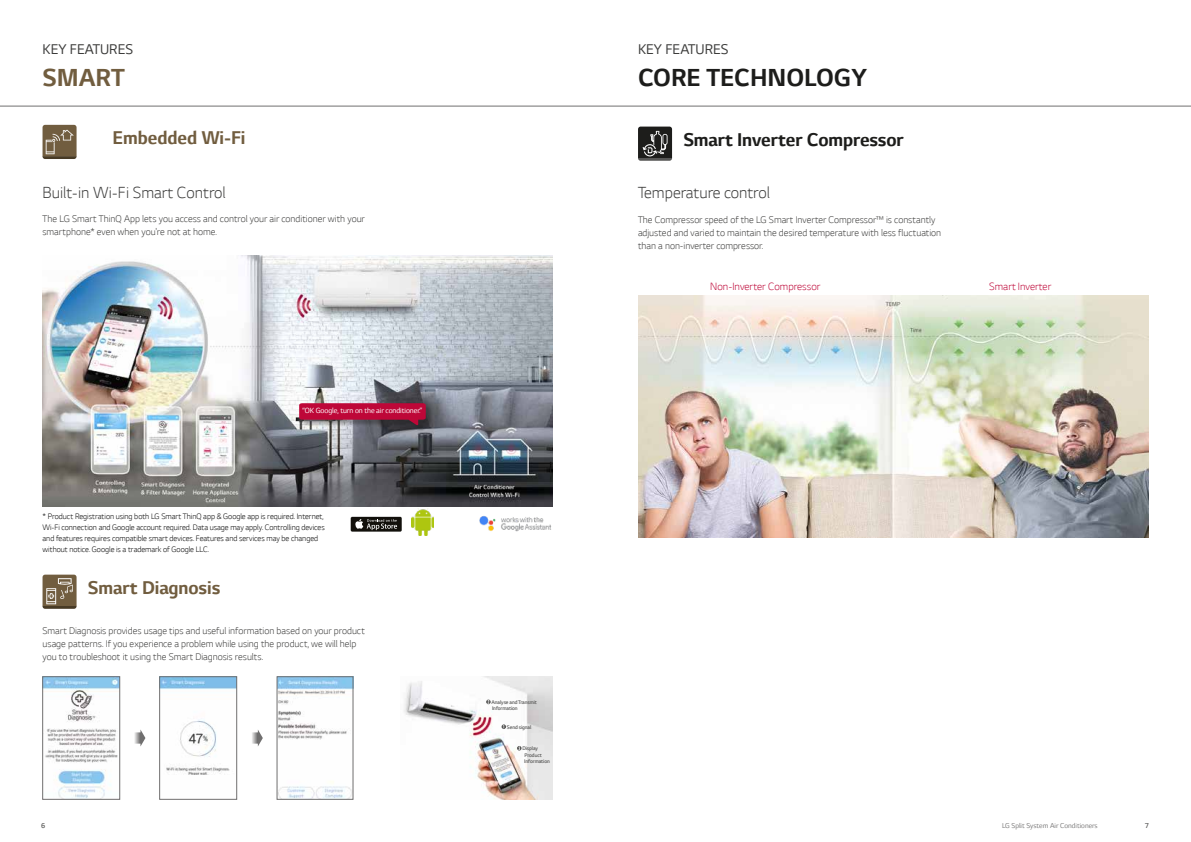
<style>
.page{position:relative;width:1191px;height:842px;background:#fff}
.page>*{position:absolute;margin:0;border:0;box-sizing:border-box;transform-origin:0 0}
.t1{font:700 28px "LG Smart";color:#1d1d1b}
.t2{font:700 28px "LG Smart";color:#715d3f}
.t3{font:700 21px "LG Smart";letter-spacing:-.005em;color:#715d3f}
.t4{font:700 21px "LG Smart";letter-spacing:-.005em;color:#1d1d1b}
.t5{font:300 18.3px "LG Smart";color:#3c3c3b}
.t6{font:16px "LG Smart";color:#3c3c3b}
.t7{font:300 12px "LG Smart";color:#be0738}
.t8{font:300 11px/13px "LG Smart";color:#3c3c3b}
.t9{font:300 9px/10.8px "LG Smart";letter-spacing:-.005em;color:#000}
.t10{font:8.5px "LG Smart";letter-spacing:-.01em;color:#fff}
.t11{font:8px "LG Smart";color:#7c7b7b}
.t12{font:300 8px "LG Smart";color:#575756}
.t13{font:300 6px/6px "LG Smart";letter-spacing:-.01em;color:#575756}
</style>
<div class="page">
<svg style="left:43px;top:125px;width:34px;height:34px"></svg>
<svg style="left:43px;top:575px;width:34px;height:34px"></svg>
<img style="left:45px;top:678px;width:73px;height:119px">
<div style="left:43px;top:676px;width:77px;height:123px;border:1px solid #706f6f"></div>
<img style="left:161px;top:678px;width:74px;height:97px">
<div style="left:159px;top:676px;width:78px;height:123px;border:1px solid #706f6f"></div>
<img style="left:279px;top:678px;width:72px;height:119px">
<svg style="left:134px;top:729px;width:11px;height:17px"></svg>
<svg style="left:252px;top:730px;width:11px;height:16px"></svg>
<img style="left:404px;top:676px;width:149px;height:123px">
<svg style="left:501px;top:724px;width:5px;height:5px"></svg>
<svg style="left:486px;top:700px;width:4px;height:4px"></svg>
<svg style="left:517px;top:746px;width:4px;height:4px"></svg>
<hr style="left:0;top:106px;width:1191px;height:1px;background:#706f6f">
<svg style="left:638px;top:127px;width:34px;height:34px"></svg>
<img style="left:638px;top:296px;width:510px;height:241px">
<img style="left:43px;top:255px;width:510px;height:251px">
<img style="left:412px;top:508px;width:22px;height:27px">
<svg style="left:350px;top:517px;width:52px;height:15px"></svg>
<div style="left:351px;top:517px;width:50px;height:14px;background:#12100b"></div>
<svg style="left:355px;top:519px;width:42px;height:11px"></svg>
<div style="left:300px;top:404px;width:133px;height:28px;background:#1d1d1b;opacity:.37"></div>
<svg style="left:299px;top:403px;width:127px;height:23px"></svg>
<img style="left:479px;top:516px;width:72px;height:16px">
<h3 class="t6" style="left:43px;top:41px;width:92px">KEY FEATURES</h3>
<h1 class="t2" style="left:43px;top:62px;width:84px">SMART</h1>
<h2 class="t3" style="left:113px;top:126px;width:134px">Embedded Wi-Fi</h2>
<h3 class="t5" style="left:43px;top:182px;width:185px">Built-in Wi-Fi Smart Control</h3>
<p class="t8" style="left:43px;top:212px;width:324px">The LG Smart ThinQ App lets you access and control your air conditioner with your smartphone* even when you're not at home.</p>
<p class="t10" style="left:302px;top:406px;width:122px">“OK Google, turn on the air conditioner.”</p>
<p class="t9" style="left:43px;top:511px;width:284px">* Product Registration using both LG Smart ThinQ app &amp; Google app is required. Internet, Wi-Fi connection and Google account required. Data usage may apply. Controlling devices and features requires compatible smart devices. Features and services may be changed without notice. Google is a trademark of Google LLC.</p>
<h2 class="t3" style="left:88px;top:576px;width:134px">Smart Diagnosis</h2>
<p class="t8" style="left:43px;top:624px;width:324px">Smart Diagnosis provides usage tips and useful information based on your product usage patterns. If you experience a problem while using the product, we will help you to troubleshoot it using the Smart Diagnosis results.</p>
<p class="t13" style="left:491px;top:699px;width:47px">Analyse and Transmit<br>Information</p>
<p class="t13" style="left:524px;top:746px;width:27px;text-indent:-2px">Display<br>Product<br>Information</p>
<p class="t13" style="left:507px;top:724px;width:26px">Send signal</p>
<h3 class="t6" style="left:638px;top:41px;width:92px">KEY FEATURES</h3>
<h1 class="t1" style="left:638px;top:62px;width:230px">CORE TECHNOLOGY</h1>
<h2 class="t4" style="left:683px;top:128px;width:222px">Smart Inverter Compressor</h2>
<h3 class="t5" style="left:638px;top:182px;width:133px">Temperature control</h3>
<p class="t8" style="left:638px;top:213px;width:305px">The Compressor speed of the LG Smart Inverter Compressor™ is constantly adjusted and varied to maintain the desired temperature with less fluctuation than a non-inverter compressor.</p>
<p class="t7" style="left:710px;top:280px;width:112px">Non-Inverter Compressor</p>
<p class="t7" style="left:989px;top:280px;width:63px">Smart Inverter</p>
<p class="t12" style="left:41px;top:821px;width:6px">6</p>
<p class="t11" style="left:1002px;top:821px;width:97px">LG Split System Air Conditioners</p>
<p class="t12" style="left:1144px;top:821px;width:6px">7</p>
</div>
